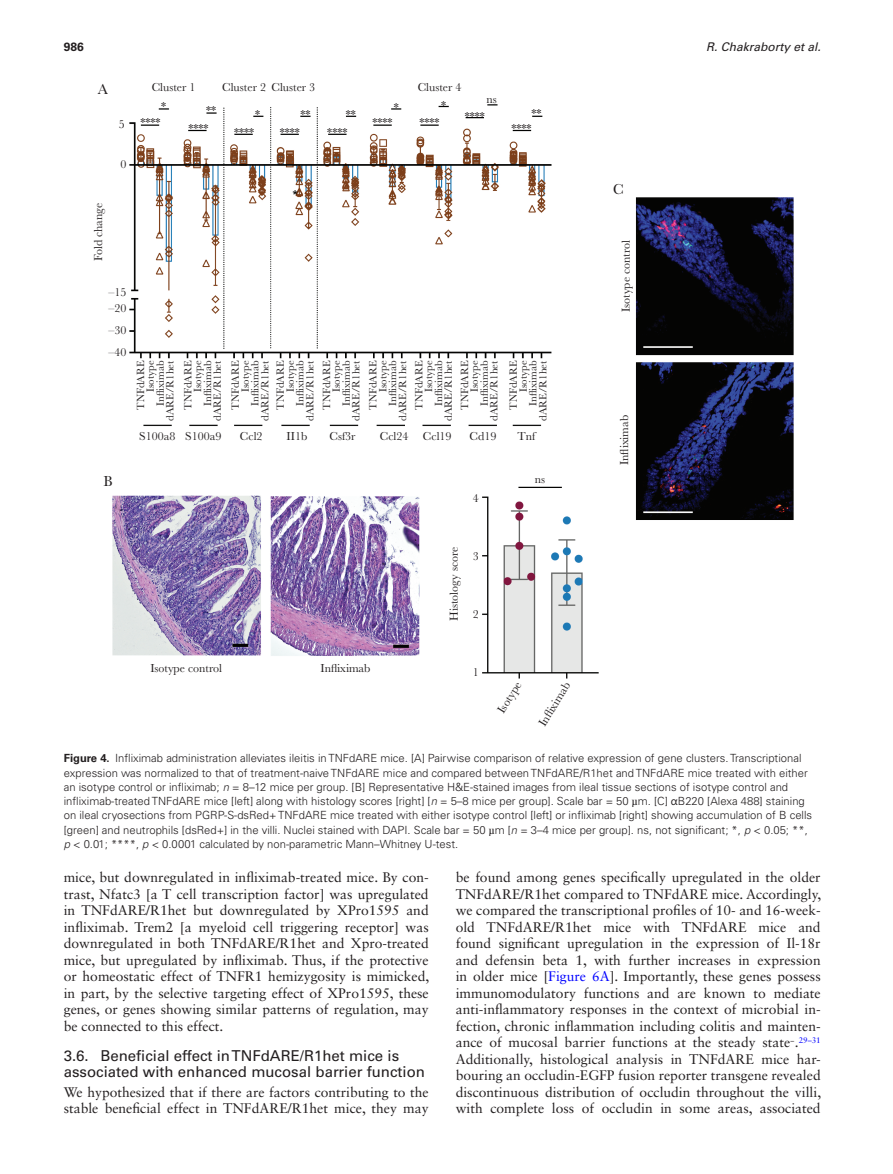
<style>
.page{position:relative;width:893px;height:1174px;background:#fff}
.page>*{position:absolute;margin:0;border:0;box-sizing:border-box;transform-origin:0 0}
.t1{font:15px/16.5px "Univers LT Std";color:#231f20}
.t2{font:15px "Baskerville MT Std";color:#231f20}
.t3{font:13.8px/16.5px "Sabon LT Std";color:#231f20;text-align:justify}
.t4{font:12px "Baskerville MT Std";color:#231f20}
.t5{font:italic 12px "Univers LT Std";color:#231f20}
.t6{font:700 12px "Univers LT Std";color:#231f20}
.t7{font:300 11.25px/14.2px "Univers LT Std";color:#231f20}
.t8{font:10.8px "Baskerville MT Std";color:#231f20}
.s1{font-weight:700}
.s2{font-style:italic}
.s3{font-family:"Gandhari Unicode";font-weight:400}
.s4{color:#00f}
</style>
<div class="page">
<img style="left:112px;top:104px;width:681px;height:575px">
<p class="t6" style="left:64px;top:40px;width:22px">986</p>
<p class="t5" style="left:706px;top:40px;width:116px">R. Chakraborty et al.</p>
<p class="t2" style="left:98px;top:80px;width:12px">A</p>
<p class="t4" style="left:119px;top:117px;width:7px">5</p>
<p class="t4" style="left:121px;top:157px;width:7px">0</p>
<p class="t4" style="left:152px;top:80px;width:45px">Cluster 1</p>
<p class="t4" style="left:222px;top:80px;width:95px">Cluster 2 Cluster 3</p>
<p class="t4" style="left:418px;top:80px;width:45px">Cluster 4</p>
<p class="t4" style="left:161px;top:99px;width:7px">*</p>
<p class="t4" style="left:140px;top:115px;width:22px">****</p>
<p class="t4" style="left:206px;top:104px;width:12px">**</p>
<p class="t4" style="left:188px;top:122px;width:22px">****</p>
<p class="t4" style="left:487px;top:92px;width:12px">ns</p>
<p class="t4" style="left:394px;top:100px;width:7px">*</p>
<p class="t4" style="left:441px;top:98px;width:7px">*</p>
<p class="t4" style="left:301px;top:107px;width:12px">**</p>
<p class="t4" style="left:346px;top:107px;width:12px">**</p>
<p class="t4" style="left:532px;top:106px;width:12px">**</p>
<p class="t4" style="left:255px;top:107px;width:7px">*</p>
<p class="t4" style="left:465px;top:109px;width:22px">****</p>
<p class="t4" style="left:373px;top:115px;width:22px">****</p>
<p class="t4" style="left:419px;top:115px;width:22px">****</p>
<p class="t4" style="left:512px;top:122px;width:22px">****</p>
<p class="t4" style="left:234px;top:125px;width:22px">****</p>
<p class="t4" style="left:280px;top:125px;width:22px">****</p>
<p class="t4" style="left:327px;top:125px;width:22px">****</p>
<p class="t4" style="left:91px;top:261px;width:59px;rotate:-90deg">Fold change</p>
<p class="t4" style="left:109px;top:285px;width:19px">–15</p>
<p class="t4" style="left:109px;top:301px;width:19px">–20</p>
<p class="t4" style="left:109px;top:323px;width:19px">–30</p>
<p class="t4" style="left:109px;top:345px;width:19px">–40</p>
<p class="t8" style="left:507px;top:410px;width:51px;rotate:-90deg">TNFdARE</p>
<p class="t8" style="left:537px;top:421px;width:62px;rotate:-90deg">dARE/R1het</p>
<p class="t8" style="left:134px;top:410px;width:51px;rotate:-90deg">TNFdARE</p>
<p class="t8" style="left:164px;top:421px;width:62px;rotate:-90deg">dARE/R1het</p>
<p class="t8" style="left:201px;top:406px;width:46px;rotate:-90deg">Infliximab</p>
<p class="t8" style="left:182px;top:410px;width:51px;rotate:-90deg">TNFdARE</p>
<p class="t8" style="left:211px;top:421px;width:62px;rotate:-90deg">dARE/R1het</p>
<p class="t8" style="left:249px;top:406px;width:46px;rotate:-90deg">Infliximab</p>
<p class="t8" style="left:229px;top:410px;width:51px;rotate:-90deg">TNFdARE</p>
<p class="t8" style="left:259px;top:421px;width:62px;rotate:-90deg">dARE/R1het</p>
<p class="t8" style="left:294px;top:406px;width:46px;rotate:-90deg">Infliximab</p>
<p class="t8" style="left:274px;top:410px;width:51px;rotate:-90deg">TNFdARE</p>
<p class="t8" style="left:304px;top:421px;width:62px;rotate:-90deg">dARE/R1het</p>
<p class="t8" style="left:340px;top:406px;width:46px;rotate:-90deg">Infliximab</p>
<p class="t8" style="left:320px;top:410px;width:51px;rotate:-90deg">TNFdARE</p>
<p class="t8" style="left:350px;top:421px;width:62px;rotate:-90deg">dARE/R1het</p>
<p class="t8" style="left:387px;top:406px;width:46px;rotate:-90deg">Infliximab</p>
<p class="t8" style="left:367px;top:410px;width:51px;rotate:-90deg">TNFdARE</p>
<p class="t8" style="left:396px;top:421px;width:62px;rotate:-90deg">dARE/R1het</p>
<p class="t8" style="left:432px;top:406px;width:46px;rotate:-90deg">Infliximab</p>
<p class="t8" style="left:413px;top:410px;width:51px;rotate:-90deg">TNFdARE</p>
<p class="t8" style="left:442px;top:421px;width:62px;rotate:-90deg">dARE/R1het</p>
<p class="t8" style="left:478px;top:406px;width:46px;rotate:-90deg">Infliximab</p>
<p class="t8" style="left:458px;top:410px;width:51px;rotate:-90deg">TNFdARE</p>
<p class="t8" style="left:488px;top:421px;width:62px;rotate:-90deg">dARE/R1het</p>
<p class="t8" style="left:527px;top:406px;width:46px;rotate:-90deg">Infliximab</p>
<p class="t8" style="left:154px;top:406px;width:46px;rotate:-90deg">Infliximab</p>
<p class="t8" style="left:517px;top:392px;width:33px;rotate:-90deg">Isotype</p>
<p class="t8" style="left:144px;top:392px;width:33px;rotate:-90deg">Isotype</p>
<p class="t8" style="left:191px;top:392px;width:33px;rotate:-90deg">Isotype</p>
<p class="t8" style="left:239px;top:392px;width:33px;rotate:-90deg">Isotype</p>
<p class="t8" style="left:284px;top:392px;width:33px;rotate:-90deg">Isotype</p>
<p class="t8" style="left:330px;top:392px;width:33px;rotate:-90deg">Isotype</p>
<p class="t8" style="left:377px;top:392px;width:33px;rotate:-90deg">Isotype</p>
<p class="t8" style="left:423px;top:392px;width:33px;rotate:-90deg">Isotype</p>
<p class="t8" style="left:468px;top:392px;width:33px;rotate:-90deg">Isotype</p>
<p class="t4" style="left:139px;top:429px;width:84px">S100a8 S100a9</p>
<p class="t4" style="left:240px;top:429px;width:24px">Ccl2</p>
<p class="t4" style="left:287px;top:429px;width:22px">II1b</p>
<p class="t4" style="left:329px;top:429px;width:28px">Csf3r</p>
<p class="t4" style="left:380px;top:429px;width:73px">Ccl24 Ccl19</p>
<p class="t4" style="left:469px;top:429px;width:28px">Cd19</p>
<p class="t4" style="left:517px;top:429px;width:20px">Tnf</p>
<p class="t2" style="left:104px;top:472px;width:11px">B</p>
<p class="t4" style="left:473px;top:491px;width:7px">4</p>
<p class="t4" style="left:535px;top:472px;width:12px">ns</p>
<p class="t4" style="left:150px;top:660px;width:73px">Isotype control</p>
<p class="t4" style="left:320px;top:660px;width:51px">Infliximab</p>
<p class="t4" style="left:447px;top:620px;width:75px;rotate:-90deg">Histology score</p>
<p class="t4" style="left:473px;top:549px;width:7px">3</p>
<p class="t4" style="left:473px;top:607px;width:7px">2</p>
<p class="t4" style="left:473px;top:665px;width:7px">1</p>
<p class="t4" style="left:494px;top:708px;width:36px;rotate:-58deg">Isotype</p>
<p class="t4" style="left:535px;top:722px;width:51px;rotate:-59deg">Infl iximab</p>
<p class="t2" style="left:613px;top:180px;width:12px">C</p>
<p class="t4" style="left:619px;top:312px;width:73px;rotate:-90deg">Isotype control</p>
<p class="t4" style="left:617px;top:465px;width:51px;rotate:-90deg">Infliximab</p>
<p class="t7" style="left:64px;top:751px;width:750px"><span class="s1">Figure 4.</span> Infliximab administration alleviates ileitis in TNFdARE mice. [A] Pairwise comparison of relative expression of gene clusters. Transcriptional expression was normalized to that of treatment-naive TNFdARE mice and compared between TNFdARE/R1het and TNFdARE mice treated with either an isotype control or infliximab; <span class="s2">n</span> = 8–12 mice per group. [B] Representative H&amp;E-stained images from ileal tissue sections of isotype control and infliximab-treated TNFdARE mice [left] along with histology scores [right] [<span class="s2">n</span> = 5–8 mice per group]. Scale bar = 50 <span class="s3">µ</span>m. [C] B220 [Alexa 488] staining on ileal cryosections from PGRP-S-dsRed+ TNFdARE mice treated with either isotype control [left] or infliximab [right] showing accumulation of B cells [green] and neutrophils [dsRed+] in the villi. Nuclei stained with DAPI. Scale bar = 50 <span class="s3">µ</span>m [<span class="s2">n</span> = 3–4 mice per group]. ns, not significant; *, <span class="s2">p</span> &lt; 0.05; **, <span class="s2">p</span> &lt; 0.01; ****, <span class="s2">p</span> &lt; 0.0001 calculated by non-parametric Mann–Whitney U-test.</p>
<p class="t3" style="left:64px;top:869px;width:367px">mice, but downregulated in infliximab-treated mice. By con&shy;trast, Nfatc3 [a T cell transcription factor] was upregulated in TNFdARE/R1het but downregulated by XPro1595 and infliximab. Trem2 [a myeloid cell triggering receptor] was downregulated in both TNFdARE/R1het and Xpro-treated mice, but upregulated by infliximab. Thus, if the protective or homeostatic effect of TNFR1 hemizygosity is mimicked, in part, by the selective targeting effect of XPro1595, these genes, or genes showing similar patterns of regulation, may be connected to this effect.</p>
<p class="t1" style="left:64px;top:1047px;width:363px">3.6. Beneficial effect in TNFdARE/R1het mice is associated with enhanced mucosal barrier function</p>
<p class="t3" style="left:64px;top:1083px;width:366px">We hypothesized that if there are factors contributing to the stable beneficial effect in TNFdARE/R1het mice, they may</p>
<p class="t3" style="left:456px;top:869px;width:367px">be found among genes specifically upregulated in the older TNFdARE/R1het compared to TNFdARE mice. Accordingly, we compared the transcriptional profiles of 10- and 16-week&shy;old TNFdARE/R1het mice with TNFdARE mice and found significant upregulation in the expression of Il-18r and defensin beta 1, with further increases in expression in older mice [<span class="s4">Figure 6A</span>]. Importantly, these genes possess immunomodulatory functions and are known to mediate anti-inflammatory responses in the context of microbial in&shy;fection, chronic inflammation including colitis and mainten&shy;ance of mucosal barrier functions at the steady state<sup>−</sup>.<sup>29–31<br></sup>Additionally, histological analysis in TNFdARE mice har&shy;bouring an occludin-EGFP fusion reporter transgene revealed discontinuous distribution of occludin throughout the villi, with complete loss of occludin in some areas, associated</p>
</div>
